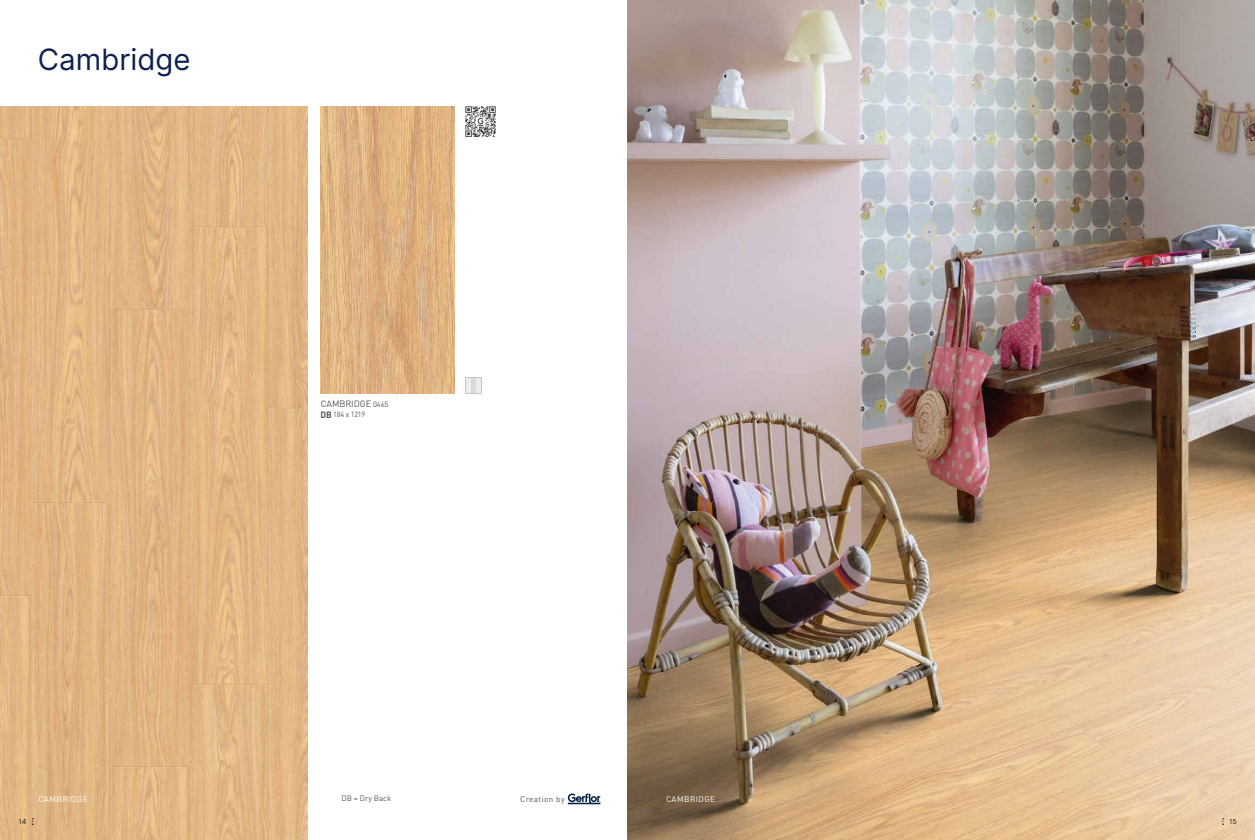
<style>
.page{position:relative;width:1255px;height:840px;background:#fff}
.page>*{position:absolute;margin:0;border:0;box-sizing:border-box;transform-origin:0 0}
.t1{font:29.4px "Inter";color:#0e2050}
.t2{font:9.07px "DIN Pro";letter-spacing:-.01em;color:#575756}
.t3{font:8.1px "DIN Pro";letter-spacing:.06em;color:#fff}
.t4{font:8.1px "DIN Pro";letter-spacing:.05em;color:#575756}
.t5{font:7.8px "DIN Pro";color:#575756}
.t6{font:7.57px "DIN Pro";letter-spacing:-.02em;color:#575756;scale:.95 1}
.t7{font:6.75px "Avant Garde";color:#000}
.s1{font-size:7.57px}
.s2{font-weight:700;font-size:9.07px}
</style>
<div class="page">
<svg style="left:568px;top:793px;width:32px;height:11px"></svg>
<img style="left:0;top:106px;width:308px;height:734px">
<img style="left:321px;top:106px;width:133px;height:287px">
<div style="left:465px;top:377px;width:16px;height:16px;background:#e3e3e3"></div>
<hr style="left:471px;top:378px;width:4px;height:14px;background:#dadada">
<hr style="left:466px;top:378px;width:4px;height:14px;background:#ededed">
<hr style="left:476px;top:378px;width:4px;height:14px;background:#ededed">
<img style="left:627px;top:0;width:627px;height:840px">
<img style="left:465px;top:106px;width:30px;height:30px">
<h1 class="t1" style="left:38px;top:37px;width:154px">Cambridge</h1>
<p class="t2" style="left:321px;top:397px;width:69px">CAMBRIDGE <span class="s1">0465</span></p>
<p class="t6" style="left:320px;top:409px;width:49px"><span class="s2">DB</span> 184 x 1219</p>
<p class="t3" style="left:38px;top:792px;width:51px">CAMBRIDGE</p>
<p class="t5" style="left:341px;top:792px;width:51px">DB = Dry Back</p>
<p class="t4" style="left:520px;top:792px;width:46px">Creation by</p>
<p class="t3" style="left:666px;top:792px;width:51px">CAMBRIDGE</p>
<p class="t7" style="left:18px;top:817px;width:9px">14</p>
<p class="t7" style="left:1228px;top:817px;width:9px">15</p>
</div>
